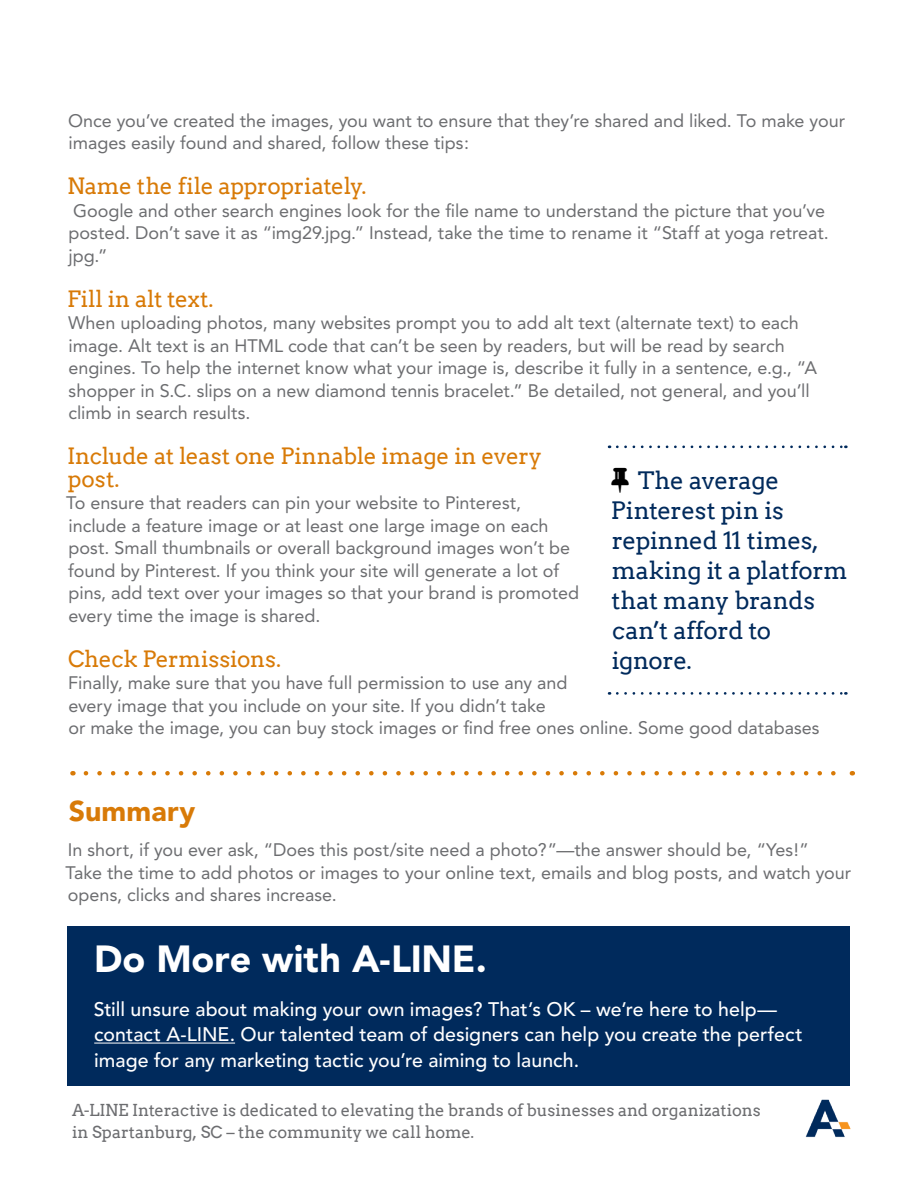
<style>
.page{position:relative;width:918px;height:1188px;background:#fff}
.page>*{position:absolute;margin:0;border:0;box-sizing:border-box;transform-origin:0 0}
.t1{font:900 37.5px "Avenir";letter-spacing:-.005em;color:#fff}
.t2{font:900 28.5px "Avenir";letter-spacing:.01em;color:#d87a07}
.t3{font:24px/30px "Arvo";letter-spacing:-.015em;color:#002a5c}
.t4{font:22.5px/22.5px "Arvo";letter-spacing:-.01em;color:#d87a07}
.t5{font:500 19.5px/25.5px "Avenir";color:#fff}
.t6{font:18px/22.5px "Avenir";color:#6c6d70}
.t7{font:16.5px/22.5px "Arvo";letter-spacing:-.01em;color:#6c6d70}
</style>
<div class="page">
<img style="left:805px;top:1099px;width:45px;height:39px">
<div style="left:68px;top:926px;width:782px;height:160px;background:#002a5c"></div>
<hr style="left:94px;top:1043px;width:141px;height:1px;background:#fff">
<svg style="left:617px;top:446px;width:229px;height:2px"></svg>
<svg style="left:617px;top:692px;width:229px;height:3px"></svg>
<svg style="left:86px;top:771px;width:750px;height:5px"></svg>
<p class="t6" style="left:68px;top:110px;width:778px">Once you’ve created the images, you want to ensure that they’re shared and liked. To make your images easily found and shared, follow these tips:</p>
<p class="t4" style="left:67px;top:175px;width:301px">Name the file appropriately.</p>
<p class="t6" style="left:69px;top:200px;width:762px">Google and other search engines look for the file name to understand the picture that you’ve posted. Don’t save it as “img29.jpg.” Instead, take the time to rename it “Staff at yoga retreat. jpg.”</p>
<p class="t4" style="left:67px;top:288px;width:148px">Fill in alt text.</p>
<p class="t6" style="left:68px;top:312px;width:750px">When uploading photos, many websites prompt you to add alt text (alternate text) to each image. Alt text is an HTML code that can’t be seen by readers, but will be read by search engines. To help the internet know what your image is, describe it fully in a sentence, e.g., “A shopper in S.C. slips on a new diamond tennis bracelet.” Be detailed, not general, and you’ll climb in search results.</p>
<p class="t4" style="left:67px;top:445px;width:476px">Include at least one Pinnable image in every post.</p>
<p class="t6" style="left:66px;top:492px;width:515px">To ensure that readers can pin your website to Pinterest, include a feature image or at least one large image on each post. Small thumbnails or overall background images won’t be found by Pinterest. If you think your site will generate a lot of pins, add text over your images so that your brand is promoted every time the image is shared.</p>
<p class="t4" style="left:68px;top:648px;width:214px">Check Permissions.</p>
<p class="t6" style="left:68px;top:672px;width:753px">Finally, make sure that you have full permission to use any and<br>every image that you include on your site. If you didn’t take<br>or make the image, you can buy stock images or find free ones online. Some good databases</p>
<p class="t3" style="left:611px;top:465px;width:238px;text-indent:27px">The average<br>Pinterest pin is repinned 11 times, making it a platform that many brands can’t afford to ignore.</p>
<p class="t2" style="left:69px;top:794px;width:128px">Summary</p>
<p class="t6" style="left:65px;top:839px;width:787px">In short, if you ever ask, “Does this post/site need a photo?”—the answer should be, “Yes!”<br>Take the time to add photos or images to your online text, emails and blog posts, and watch your opens, clicks and shares increase.</p>
<p class="t1" style="left:94px;top:936px;width:394px">Do More with A-LINE.</p>
<p class="t5" style="left:94px;top:997px;width:710px">Still unsure about making your own images? That’s OK – we’re here to help— contact A-LINE. Our talented team of designers can help you create the perfect image for any marketing tactic you’re aiming to launch.</p>
<p class="t7" style="left:72px;top:1099px;width:690px">A-LINE Interactive is dedicated to elevating the brands of businesses and organizations in Spartanburg, SC – the community we call home.</p>
</div>
